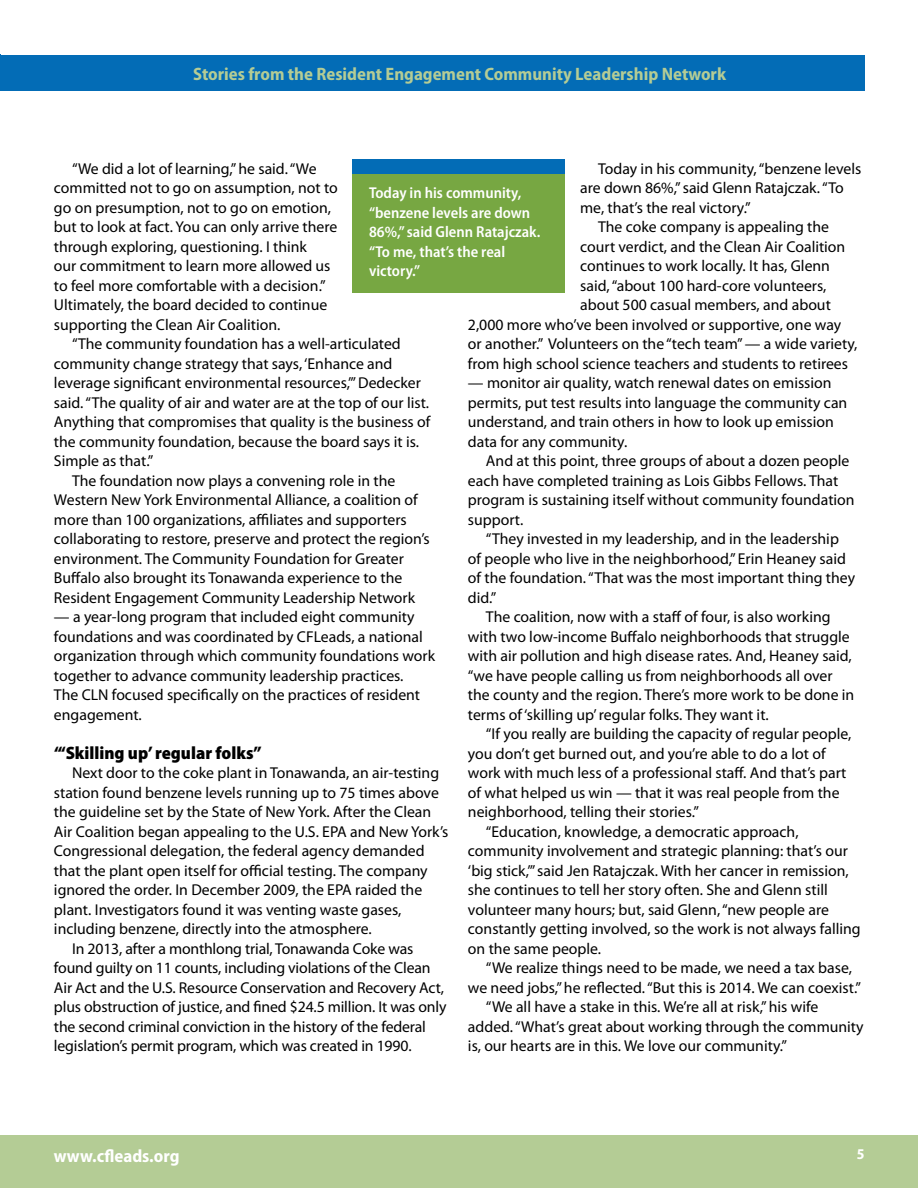
<style>
.page{position:relative;width:918px;height:1188px;background:#fff}
.page>*{position:absolute;margin:0;border:0;box-sizing:border-box;transform-origin:0 0}
.t1{font:700 semi-condensed 18px "Myriad Pro";color:#b4cc95}
.t2{font:900 semi-condensed 18px "Myriad Pro";color:#000}
.t3{font:700 semi-condensed 18px "Myriad Pro";color:#fff}
.t4{font:15.75px/19.5px "Myriad Pro";color:#000}
.t5{font:600 semi-condensed 15.75px/19.5px "Myriad Pro";color:#fff}
.t6{font:700 semi-condensed 15px "Myriad Pro";color:#fff}
</style>
<div class="page">
<hr style="left:0;top:55px;width:1px;height:36px;background:#036cb6">
<div style="left:1px;top:55px;width:864px;height:36px;background:#036cb6"></div>
<div style="left:0;top:1135px;width:918px;height:53px;background:#b4cc95"></div>
<div style="left:353px;top:160px;width:212px;height:133px;background:#77a742"></div>
<div style="left:353px;top:160px;width:212px;height:14px;background:#036cb6"></div>
<p class="t1" style="left:193px;top:62px;width:534px">Stories from the Resident Engagement Community Leadership Network</p>
<p class="t4" style="left:54px;top:159px;width:285px;text-indent:18px">“We did a lot of learning,” he said. “We committed not to go on assumption, not to go on presumption, not to go on emotion, but to look at fact. You can only arrive there through exploring, questioning. I think<br>our commitment to learn more allowed us to feel more comfortable with a decision.” Ultimately, the board decided to continue supporting the Clean Air Coalition.</p>
<p class="t4" style="left:72px;top:335px;width:330px">“The community foundation has a well-articulated</p>
<p class="t4" style="left:54px;top:354px;width:340px">community change strategy that says, ‘Enhance and</p>
<p class="t4" style="left:54px;top:374px;width:368px">leverage significant environmental resources,’” Dedecker</p>
<p class="t4" style="left:54px;top:393px;width:377px">said. “The quality of air and water are at the top of our list.</p>
<p class="t4" style="left:54px;top:413px;width:378px">Anything that compromises that quality is the business of</p>
<p class="t4" style="left:54px;top:432px;width:367px">the community foundation, because the board says it is.</p>
<p class="t4" style="left:54px;top:452px;width:101px">Simple as that.”</p>
<p class="t4" style="left:72px;top:471px;width:325px">The foundation now plays a convening role in the</p>
<p class="t4" style="left:54px;top:491px;width:365px">Western New York Environmental Alliance, a coalition of</p>
<p class="t4" style="left:54px;top:510px;width:354px">more than 100 organizations, affiliates and supporters</p>
<p class="t4" style="left:54px;top:530px;width:377px">collaborating to restore, preserve and protect the region’s</p>
<p class="t4" style="left:54px;top:549px;width:351px">environment. The Community Foundation for Greater</p>
<p class="t4" style="left:54px;top:569px;width:350px">Buffalo also brought its Tonawanda experience to the</p>
<p class="t4" style="left:54px;top:588px;width:363px">Resident Engagement Community Leadership Network</p>
<p class="t4" style="left:54px;top:608px;width:383px">— a year-long program that included eight community foundations and was coordinated by CFLeads, a national organization through which community foundations work together to advance community leadership practices.<br>The CLN focused specifically on the practices of resident engagement.</p>
<p class="t2" style="left:54px;top:741px;width:209px">“‘Skilling up’ regular folks”</p>
<p class="t4" style="left:72px;top:764px;width:369px">Next door to the coke plant in Tonawanda, an air-testing</p>
<p class="t4" style="left:54px;top:783px;width:386px">station found benzene levels running up to 75 times above</p>
<p class="t4" style="left:54px;top:803px;width:379px">the guideline set by the State of New York. After the Clean</p>
<p class="t4" style="left:54px;top:822px;width:396px">Air Coalition began appealing to the U.S. EPA and New York’s</p>
<p class="t4" style="left:54px;top:842px;width:372px">Congressional delegation, the federal agency demanded</p>
<p class="t4" style="left:54px;top:861px;width:375px">that the plant open itself for official testing. The company</p>
<p class="t4" style="left:54px;top:881px;width:370px">ignored the order. In December 2009, the EPA raided the</p>
<p class="t4" style="left:54px;top:900px;width:349px">plant. Investigators found it was venting waste gases,</p>
<p class="t4" style="left:54px;top:920px;width:319px">including benzene, directly into the atmosphere.</p>
<p class="t4" style="left:72px;top:939px;width:343px">In 2013, after a monthlong trial, Tonawanda Coke was</p>
<p class="t4" style="left:54px;top:959px;width:378px">found guilty on 11 counts, including violations of the Clean</p>
<p class="t4" style="left:54px;top:978px;width:392px">Air Act and the U.S. Resource Conservation and Recovery Act,</p>
<p class="t4" style="left:54px;top:998px;width:394px">plus obstruction of justice, and fined $24.5 million. It was only</p>
<p class="t4" style="left:54px;top:1017px;width:373px">the second criminal conviction in the history of the federal</p>
<p class="t4" style="left:54px;top:1037px;width:359px">legislation’s permit program, which was created in 1990.</p>
<p class="t4" style="left:598px;top:159px;width:265px">Today in his community, “benzene levels</p>
<p class="t4" style="left:580px;top:179px;width:265px">are down 86%,” said Glenn Ratajczak. “To</p>
<p class="t4" style="left:580px;top:198px;width:172px">me, that’s the real victory.”</p>
<p class="t4" style="left:598px;top:218px;width:232px">The coke company is appealing the</p>
<p class="t4" style="left:580px;top:237px;width:267px">court verdict, and the Clean Air Coalition</p>
<p class="t4" style="left:580px;top:257px;width:251px">continues to work locally. It has, Glenn</p>
<p class="t4" style="left:580px;top:276px;width:248px">said, “about 100 hard-core volunteers,</p>
<p class="t4" style="left:580px;top:296px;width:252px">about 500 casual members, and about</p>
<p class="t4" style="left:468px;top:315px;width:375px">2,000 more who’ve been involved or supportive, one way</p>
<p class="t4" style="left:468px;top:335px;width:391px">or another.” Volunteers on the “tech team” — a wide variety,</p>
<p class="t4" style="left:468px;top:354px;width:382px">from high school science teachers and students to retirees</p>
<p class="t4" style="left:468px;top:374px;width:381px">— monitor air quality, watch renewal dates on emission permits, put test results into language the community can understand, and train others in how to look up emission data for any community.</p>
<p class="t4" style="left:468px;top:452px;width:388px;text-indent:18px">And at this point, three groups of about a dozen people each have completed training as Lois Gibbs Fellows. That program is sustaining itself without community foundation support.</p>
<p class="t4" style="left:486px;top:530px;width:354px">“They invested in my leadership, and in the leadership</p>
<p class="t4" style="left:468px;top:549px;width:380px">of people who live in the neighborhood,” Erin Heaney said</p>
<p class="t4" style="left:468px;top:569px;width:389px">of the foundation. “That was the most important thing they</p>
<p class="t4" style="left:468px;top:588px;width:30px">did.”</p>
<p class="t4" style="left:486px;top:608px;width:346px">The coalition, now with a staff of four, is also working</p>
<p class="t4" style="left:468px;top:627px;width:383px">with two low-income Buffalo neighborhoods that struggle</p>
<p class="t4" style="left:468px;top:647px;width:385px">with air pollution and high disease rates. And, Heaney said,</p>
<p class="t4" style="left:468px;top:666px;width:366px">“we have people calling us from neighborhoods all over</p>
<p class="t4" style="left:468px;top:686px;width:388px">the county and the region. There’s more work to be done in</p>
<p class="t4" style="left:468px;top:705px;width:302px">terms of ‘skilling up’ regular folks. They want it.</p>
<p class="t4" style="left:486px;top:725px;width:367px">“If you really are building the capacity of regular people,</p>
<p class="t4" style="left:468px;top:744px;width:359px">you don’t get burned out, and you’re able to do a lot of</p>
<p class="t4" style="left:468px;top:764px;width:380px">work with much less of a professional staff. And that’s part</p>
<p class="t4" style="left:468px;top:783px;width:373px">of what helped us win — that it was real people from the</p>
<p class="t4" style="left:468px;top:803px;width:232px">neighborhood, telling their stories.”</p>
<p class="t4" style="left:486px;top:822px;width:314px">“Education, knowledge, a democratic approach,</p>
<p class="t4" style="left:468px;top:842px;width:381px">community involvement and strategic planning: that’s our</p>
<p class="t4" style="left:468px;top:861px;width:382px">‘big stick,’” said Jen Ratajczak. With her cancer in remission,</p>
<p class="t4" style="left:468px;top:881px;width:361px">she continues to tell her story often. She and Glenn still</p>
<p class="t4" style="left:468px;top:900px;width:363px">volunteer many hours; but, said Glenn, “new people are</p>
<p class="t4" style="left:468px;top:920px;width:394px">constantly getting involved, so the work is not always falling</p>
<p class="t4" style="left:468px;top:939px;width:135px">on the same people.</p>
<p class="t4" style="left:486px;top:959px;width:368px">“We realize things need to be made, we need a tax base,</p>
<p class="t4" style="left:468px;top:978px;width:395px">we need jobs,” he reflected. “But this is 2014. We can coexist.”</p>
<p class="t4" style="left:486px;top:998px;width:334px">“We all have a stake in this. We’re all at risk,” his wife</p>
<p class="t4" style="left:468px;top:1017px;width:397px">added. “What’s great about working through the community</p>
<p class="t4" style="left:468px;top:1037px;width:320px">is, our hearts are in this. We love our community.”</p>
<p class="t5" style="left:369px;top:183px;width:173px">Today in his community, “benzene levels are down<br>86%,” said Glenn Ratajczak. “To me, that’s the real victory.”</p>
<p class="t3" style="left:54px;top:1144px;width:127px">www.cfleads.org</p>
<p class="t6" style="left:857px;top:1145px;width:9px">5</p>
</div>
